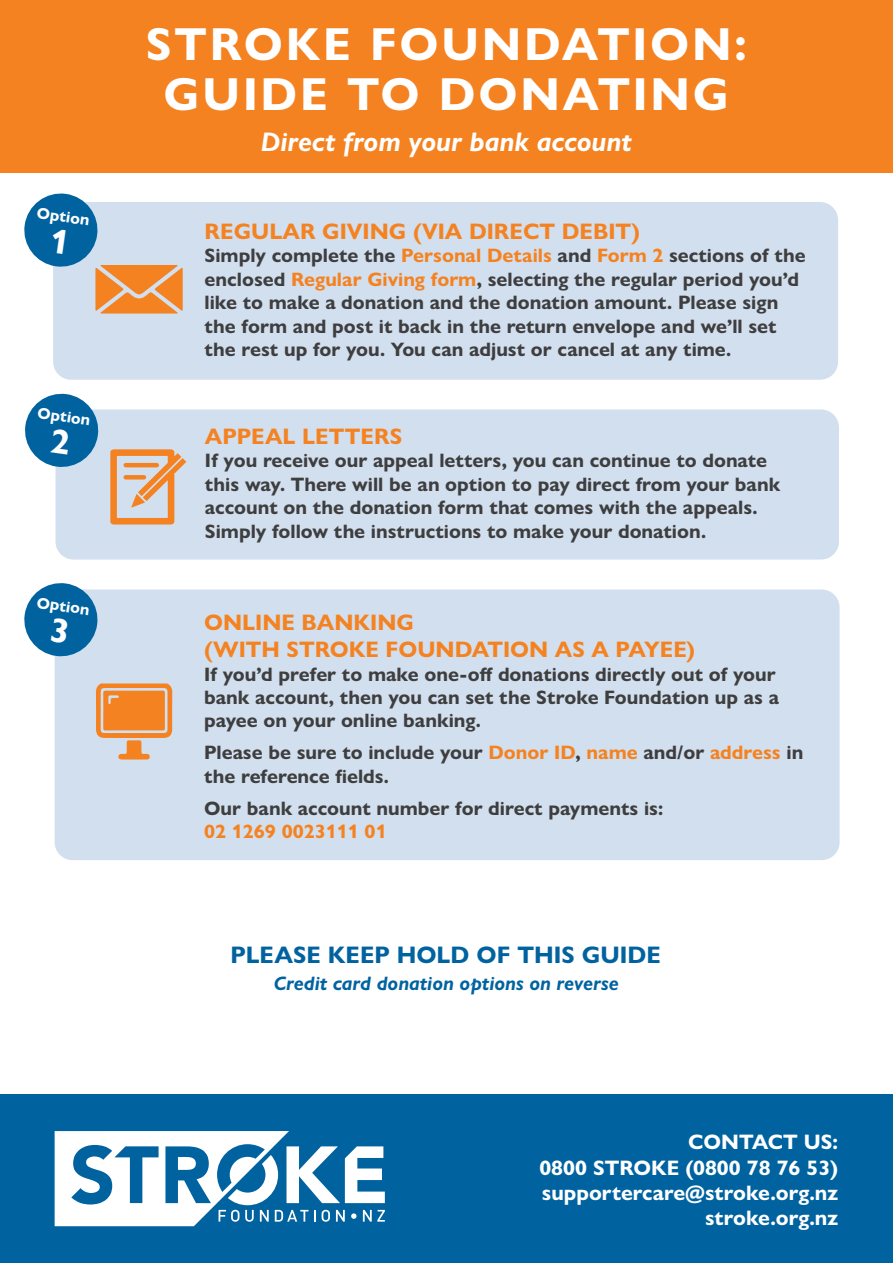
<style>
.page{position:relative;width:893px;height:1263px;background:#fff}
.page>*{position:absolute;margin:0;border:0;box-sizing:border-box;transform-origin:0 0}
.Stats_para{font:700 46.5px/49.5px "Gill Sans Nova";letter-spacing:.06em;color:#fff;text-align:center}
.Stats_para-2{font:italic 700 27px "Gill Sans Nova";color:#fff}
.t1{font:700 24px "Gill Sans Nova";color:#0063a0}
.t2{font:700 22.5px "Gill Sans Nova";color:#f58220}
.t3{font:700 21px "Gill Sans Nova";color:#fff}
.t4{font:700 19.5px/23.4px "Gill Sans Nova";color:#3e3e3f}
.Stats_para-3{font:italic 700 19.5px "Gill Sans Nova";color:#0063a0}
.t5{font:700 15.9px "Gill Sans Nova";color:#fff}
.s1{color:#f58220}
</style>
<div class="page">
<div style="left:53px;top:202px;width:785px;height:178px;background:#cedced;border-radius:18px"></div>
<div style="left:55px;top:589px;width:785px;height:271px;background:#cedced;border-radius:18px"></div>
<svg style="left:96px;top:683px;width:76px;height:76px"></svg>
<div style="left:0;top:0;width:893px;height:173px;background:#f58220"></div>
<div style="left:0;top:1094px;width:893px;height:169px;background:#0063a0"></div>
<svg style="left:55px;top:1131px;width:330px;height:95px"></svg>
<div style="left:55px;top:409px;width:784px;height:151px;background:#cedced;border-radius:18px"></div>
<svg style="left:110px;top:449px;width:76px;height:75px"></svg>
<svg style="left:24px;top:583px;width:76px;height:76px"></svg>
<svg style="left:24px;top:193px;width:159px;height:121px"></svg>
<svg style="left:25px;top:393px;width:76px;height:76px"></svg>
<p class="t5" style="left:38px;top:203px;width:55px;rotate:8deg">Option</p>
<p class="t5" style="left:39px;top:403px;width:55px;rotate:8deg">Option</p>
<p class="t5" style="left:38px;top:592px;width:55px;rotate:8deg">Option</p>
<p class="Stats_para" style="left:146px;top:20px;width:602px">STROKE FOUNDATION:<br>GUIDE TO DONATING</p>
<p class="Stats_para-2" style="left:261px;top:125px;width:373px">Direct from your bank account</p>
<p class="t2" style="left:205px;top:217px;width:437px">REGULAR GIVING (VIA DIRECT DEBIT)</p>
<p class="t4" style="left:205px;top:244px;width:602px">Simply complete the <span class="s1">Personal Details</span> and <span class="s1">Form 2</span> sections of the enclosed <span class="s1">Regular Giving form</span>, selecting the regular period you’d like to make a donation and the donation amount. Please sign the form and post it back in the return envelope and we’ll set the rest up for you. You can adjust or cancel at any time.</p>
<p class="t2" style="left:205px;top:422px;width:199px">APPEAL LETTERS</p>
<p class="t4" style="left:205px;top:449px;width:577px">If you receive our appeal letters, you can continue to donate this way. There will be an option to pay direct from your bank account on the donation form that comes with the appeals.<br>Simply follow the instructions to make your donation.</p>
<p class="t2" style="left:204px;top:608px;width:211px">ONLINE BANKING</p>
<p class="t2" style="left:204px;top:635px;width:492px">(WITH STROKE FOUNDATION AS A PAYEE)</p>
<p class="t4" style="left:204px;top:662px;width:576px">If you’d prefer to make one-off donations directly out of your bank account, then you can set the Stroke Foundation up as a payee on your online banking.</p>
<p class="t4" style="left:204px;top:741px;width:601px">Please be sure to include your <span class="s1">Donor ID</span>, <span class="s1">name</span> and/or <span class="s1">address</span> in the reference fields.</p>
<p class="t4" style="left:204px;top:796px;width:461px">Our bank account number for direct payments is:<br><span class="s1">02 1269 0023111 01</span></p>
<p class="t1" style="left:230px;top:940px;width:432px">PLEASE KEEP HOLD OF THIS GUIDE</p>
<p class="Stats_para-3" style="left:274px;top:971px;width:346px">Credit card donation options on reverse</p>
<p class="t3" style="left:688px;top:1129px;width:151px">CONTACT US:</p>
<p class="t3" style="left:539px;top:1154px;width:300px">0800 STROKE (0800 78 76 53)</p>
<p class="t3" style="left:542px;top:1179px;width:298px">supportercare@stroke.org.nz</p>
<p class="t3" style="left:705px;top:1205px;width:135px">stroke.org.nz</p>
</div>
